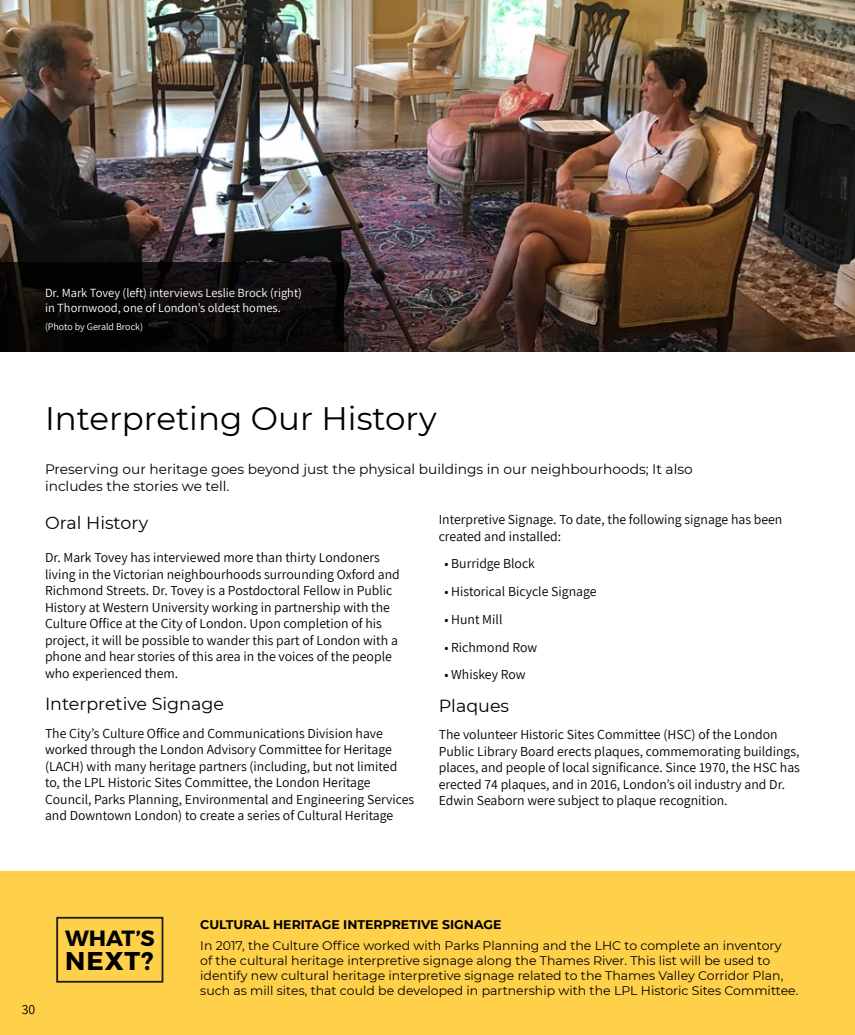
<style>
.page{position:relative;width:855px;height:1035px;background:#fff}
.page>*{position:absolute;margin:0;border:0;box-sizing:border-box;transform-origin:0 0}
.Large_Section_Header{font:32.5px "Montserrat";color:#000}
.t1{font:700 25.75px "Montserrat";color:#000}
.t2{font:700 22px "Montserrat";color:#000}
.Body{font:17.5px "Montserrat";color:#000}
.Section_Header{font:17.5px "Montserrat";color:#000}
.Body-2{font:13.75px/16.5px "Assistant";color:#000}
.Intro_Paragraph{font:13.75px/16.5px "Montserrat";color:#000}
.Body_Bullets{font:13.75px "Assistant";color:#000}
.t3{font:12.5px/15px "Montserrat";color:#000}
.t4{font:12.5px/15px "Assistant";color:#fff}
.Sidebar_Header{font:700 12.5px "Montserrat";color:#000}
.t5{font:10px "Assistant";color:#fff}
</style>
<div class="page">
<img style="left:0;top:0;width:855px;height:352px">
<svg style="left:0;top:262px;width:344px;height:90px;background:#0a0808"></svg>
<div style="left:0;top:871px;width:855px;height:164px;background:#ffd049"></div>
<div style="left:56px;top:917px;width:107px;height:66px;border:2px solid #231f20"></div>
<p class="t4" style="left:45px;top:285px;width:258px">Dr. Mark Tovey (left) interviews Leslie Brock (right) in Thornwood, one of London’s oldest homes.</p>
<p class="t5" style="left:45px;top:320px;width:100px">(Photo by Gerald Brock)</p>
<h1 class="Large_Section_Header" style="left:45px;top:396px;width:393px">Interpreting Our History</h1>
<p class="Intro_Paragraph" style="left:45px;top:461px;width:649px">Preserving our heritage goes beyond just the physical buildings in our neighbourhoods; It also includes the stories we tell.</p>
<h2 class="Section_Header" style="left:45px;top:510px;width:105px">Oral History</h2>
<p class="Body-2" style="left:45px;top:549px;width:356px">Dr. Mark Tovey has interviewed more than thirty Londoners living in the Victorian neighbourhoods surrounding Oxford and Richmond Streets. Dr. Tovey is a Postdoctoral Fellow in Public History at Western University working in partnership with the Culture Office at the City of London. Upon completion of his project, it will be possible to wander this part of London with a phone and hear stories of this area in the voices of the people who experienced them.</p>
<p class="Body" style="left:45px;top:692px;width:181px">Interpretive Signage</p>
<p class="Body-2" style="left:45px;top:724px;width:371px">The City’s Culture Office and Communications Division have worked through the London Advisory Committee for Heritage (LACH) with many heritage partners (including, but not limited to, the LPL Historic Sites Committee, the London Heritage Council, Parks Planning, Environmental and Engineering Services and Downtown London) to create a series of Cultural Heritage</p>
<p class="Body-2" style="left:439px;top:511px;width:345px">Interpretive Signage. To date, the following signage has been created and installed:</p>
<p class="Body_Bullets" style="left:444px;top:554px;width:92px">• Burridge Block</p>
<p class="Body_Bullets" style="left:444px;top:582px;width:154px">• Historical Bicycle Signage</p>
<p class="Body_Bullets" style="left:444px;top:610px;width:60px">• Hunt Mill</p>
<p class="Body_Bullets" style="left:444px;top:638px;width:94px">• Richmond Row</p>
<p class="Body_Bullets" style="left:444px;top:665px;width:83px">• Whiskey Row</p>
<p class="Body" style="left:439px;top:693px;width:72px">Plaques</p>
<p class="Body-2" style="left:439px;top:726px;width:363px">The volunteer Historic Sites Committee (HSC) of the London Public Library Board erects plaques, commemorating buildings, places, and people of local significance. Since 1970, the HSC has erected 74 plaques, and in 2016, London’s oil industry and Dr.<br>Edwin Seaborn were subject to plaque recognition.</p>
<p class="Body-2" style="left:22px;top:1000px;width:15px">30</p>
<p class="t2" style="left:65px;top:924px;width:91px">WHAT’S</p>
<p class="t1" style="left:65px;top:945px;width:90px">NEXT?</p>
<h3 class="Sidebar_Header" style="left:200px;top:915px;width:303px">CULTURAL HERITAGE INTERPRETIVE SIGNAGE</h3>
<p class="t3" style="left:200px;top:937px;width:600px">In 2017, the Culture Office worked with Parks Planning and the LHC to complete an inventory<br>of the cultural heritage interpretive signage along the Thames River. This list will be used to identify new cultural heritage interpretive signage related to the Thames Valley Corridor Plan, such as mill sites, that could be developed in partnership with the LPL Historic Sites Committee.</p>
</div>
